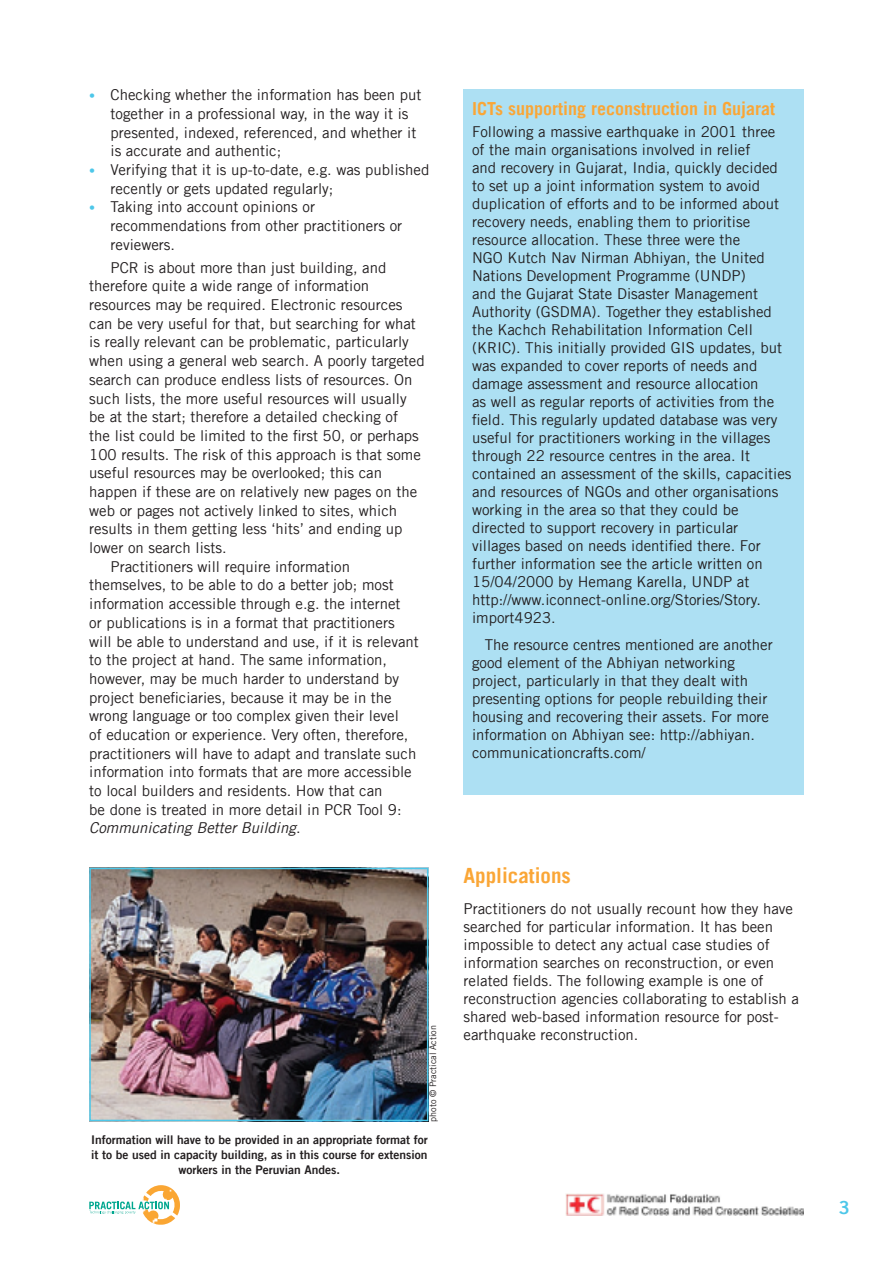
<style>
.page{position:relative;width:893px;height:1263px;background:#fff}
.page>*{position:absolute;margin:0;border:0;box-sizing:border-box;transform-origin:0 0}
.Heading_1{font:700 21px "Trade Gothic";color:#faa636}
.Heading_2{font:700 18px "Trade Gothic";color:#faa636}
.t1{font:18px "Trade Gothic Bold Two";color:#4dc7e9}
.Body{font:15px/18px "Trade Gothic";color:#231f20}
.Body_text_2{font:15px/18.8px "Trade Gothic";color:#231f20}
.Body_text_paragraph{font:15px/18px "Trade Gothic";color:#231f20}
.Body_text_bullet{font:15px/18.8px "Trade Gothic";color:#231f20}
.Figure_title{font:12px/15px "Trade Gothic Bold Two";color:#231f20;text-align:center}
.Figure_credit{font:9px "Trade Gothic";color:#231f20}
.s1{font-size:12px;color:#4dc7e9}
.s2{font-style:italic}
</style>
<div class="page">
<img style="left:142px;top:1185px;width:38px;height:40px">
<svg style="left:89px;top:1201px;width:80px;height:13px"></svg>
<img style="left:566px;top:1193px;width:238px;height:22px">
<div style="left:463px;top:89px;width:341px;height:706px;background:#ade0f3"></div>
<img style="left:92px;top:871px;width:333px;height:247px">
<div style="left:89px;top:868px;width:339px;height:253px;border:2px solid #4dc7e9"></div>
<p class="Body_text_bullet" style="left:111px;top:85px;width:312px;text-indent:-21px"><span class="s1">•</span> Checking whether the information has been put together in a professional way, in the way it is presented, indexed, referenced, and whether it is accurate and authentic;</p>
<p class="Body_text_bullet" style="left:111px;top:160px;width:320px;text-indent:-21px"><span class="s1">•</span> Verifying that it is up-to-date, e.g. was published recently or gets updated regularly;</p>
<p class="Body_text_bullet" style="left:111px;top:197px;width:293px;text-indent:-21px"><span class="s1">•</span> Taking into account opinions or recommendations from other practitioners or reviewers.</p>
<p class="Body_text_2" style="left:89px;top:258px;width:337px;text-indent:21px">PCR is about more than just building, and therefore quite a wide range of information resources may be required. Electronic resources can be very useful for that, but searching for what is really relevant can be problematic, particularly when using a general web search. A poorly targeted search can produce endless lists of resources. On such lists, the more useful resources will usually be at the start; therefore a detailed checking of<br>the list could be limited to the first 50, or perhaps 100 results. The risk of this approach is that some useful resources may be overlooked; this can happen if these are on relatively new pages on the web or pages not actively linked to sites, which results in them getting less ‘hits’ and ending up lower on search lists.</p>
<p class="Body_text_2" style="left:89px;top:557px;width:331px;text-indent:21px">Practitioners will require information themselves, to be able to do a better job; most information accessible through e.g. the internet<br>or publications is in a format that practitioners will be able to understand and use, if it is relevant to the project at hand. The same information, however, may be much harder to understand by project beneficiaries, because it may be in the wrong language or too complex given their level<br>of education or experience. Very often, therefore, practitioners will have to adapt and translate such information into formats that are more accessible to local builders and residents. How that can<br>be done is treated in more detail in PCR Tool 9:<br><span class="s2">Communicating Better Building</span>.</p>
<p class="Figure_credit" style="left:427px;top:1122px;width:98px;rotate:-90deg">photo © Practical Action</p>
<p class="Figure_title" style="left:91px;top:1132px;width:338px">Information will have to be provided in an appropriate format for it to be used in capacity building, as in this course for extension workers in the Peruvian Andes.</p>
<p class="Heading_2" style="left:472px;top:98px;width:305px">ICTs supporting reconstruction in Gujarat</p>
<p class="Body" style="left:472px;top:123px;width:321px">Following a massive earthquake in 2001 three of the main organisations involved in relief<br>and recovery in Gujarat, India, quickly decided to set up a joint information system to avoid duplication of efforts and to be informed about recovery needs, enabling them to prioritise resource allocation. These three were the<br>NGO Kutch Nav Nirman Abhiyan, the United Nations Development Programme (UNDP)<br>and the Gujarat State Disaster Management Authority (GSDMA). Together they established the Kachch Rehabilitation Information Cell (KRIC). This initially provided GIS updates, but was expanded to cover reports of needs and damage assessment and resource allocation<br>as well as regular reports of activities from the field. This regularly updated database was very useful for practitioners working in the villages through 22 resource centres in the area. It contained an assessment of the skills, capacities and resources of NGOs and other organisations working in the area so that they could be directed to support recovery in particular<br>villages based on needs identified there. For further information see the article written on 15/04/2000 by Hemang Karella, UNDP at http://www.iconnect-online.org/Stories/Story. import4923.</p>
<p class="Body" style="left:472px;top:635px;width:302px;text-indent:13px">The resource centres mentioned are another good element of the Abhiyan networking project, particularly in that they dealt with presenting options for people rebuilding their housing and recovering their assets. For more information on Abhiyan see: http://abhiyan. communicationcrafts.com/</p>
<p class="Heading_1" style="left:463px;top:862px;width:109px">Applications</p>
<p class="Body_text_paragraph" style="left:463px;top:899px;width:337px">Practitioners do not usually recount how they have searched for particular information. It has been impossible to detect any actual case studies of information searches on reconstruction, or even related fields. The following example is one of reconstruction agencies collaborating to establish a shared web-based information resource for post&shy;earthquake reconstruction.</p>
<p class="t1" style="left:839px;top:1197px;width:12px">3</p>
</div>
